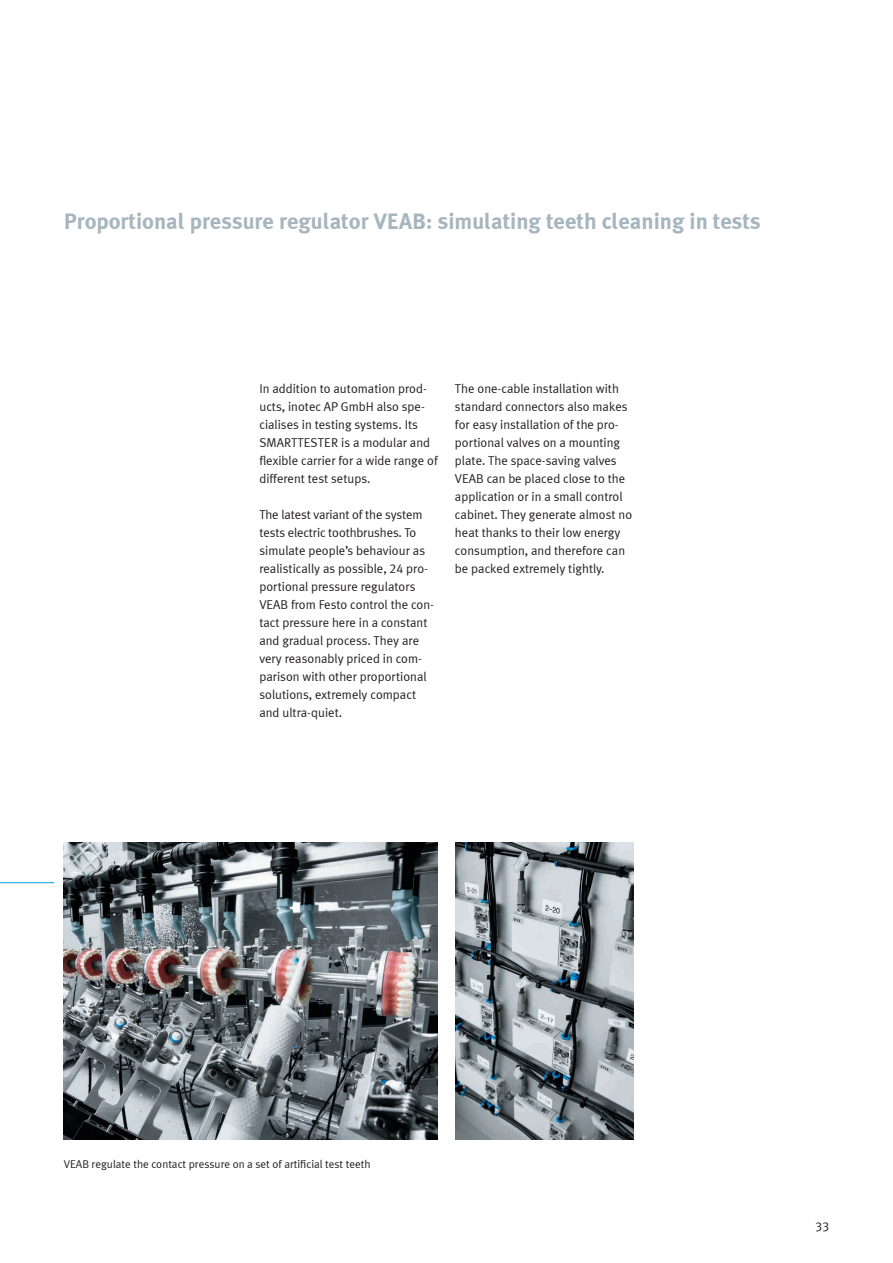
<style>
.page{position:relative;width:893px;height:1263px;background:#fff}
.page>*{position:absolute;margin:0;border:0;box-sizing:border-box;transform-origin:0 0}
.t1{font:700 22.5px "Meta Plus LF";color:#a7b6be}
.t2{font:12.75px/18px "Meta Plus LF";color:#231f20}
.t3{font:11.25px "Meta Plus LF";color:#231f20}
</style>
<div class="page">
<img style="left:455px;top:843px;width:179px;height:297px">
<img style="left:64px;top:843px;width:374px;height:297px">
<svg style="left:0;top:882px;width:55px;height:2px"></svg>
<h1 class="t1" style="left:64px;top:207px;width:698px">Proportional pressure regulator VEAB: simulating teeth cleaning in tests</h1>
<p class="t2" style="left:259px;top:379px;width:180px">In addition to automation prod&shy;ucts, inotec AP GmbH also spe&shy;cialises in testing systems. Its<br>SMARTTESTER is a modular and flexible carrier for a wide range of different test setups.</p>
<p class="t2" style="left:259px;top:505px;width:176px">The latest variant of the system tests electric toothbrushes. To simulate people’s behaviour as realistically as possible, 24 pro&shy;portional pressure regulators<br>VEAB from Festo control the con&shy;tact pressure here in a constant and gradual process. They are very reasonably priced in com&shy;parison with other proportional solutions, extremely compact and ultra-quiet.</p>
<p class="t2" style="left:455px;top:379px;width:179px">The one-cable installation with standard connectors also makes for easy installation of the pro&shy;portional valves on a mounting plate. The space-saving valves<br>VEAB can be placed close to the application or in a small control cabinet. They generate almost no heat thanks to their low energy consumption, and therefore can be packed extremely tightly.</p>
<p class="t3" style="left:64px;top:1157px;width:308px">VEAB regulate the contact pressure on a set of artificial test teeth</p>
<p class="t2" style="left:815px;top:1217px;width:15px">33</p>
</div>
